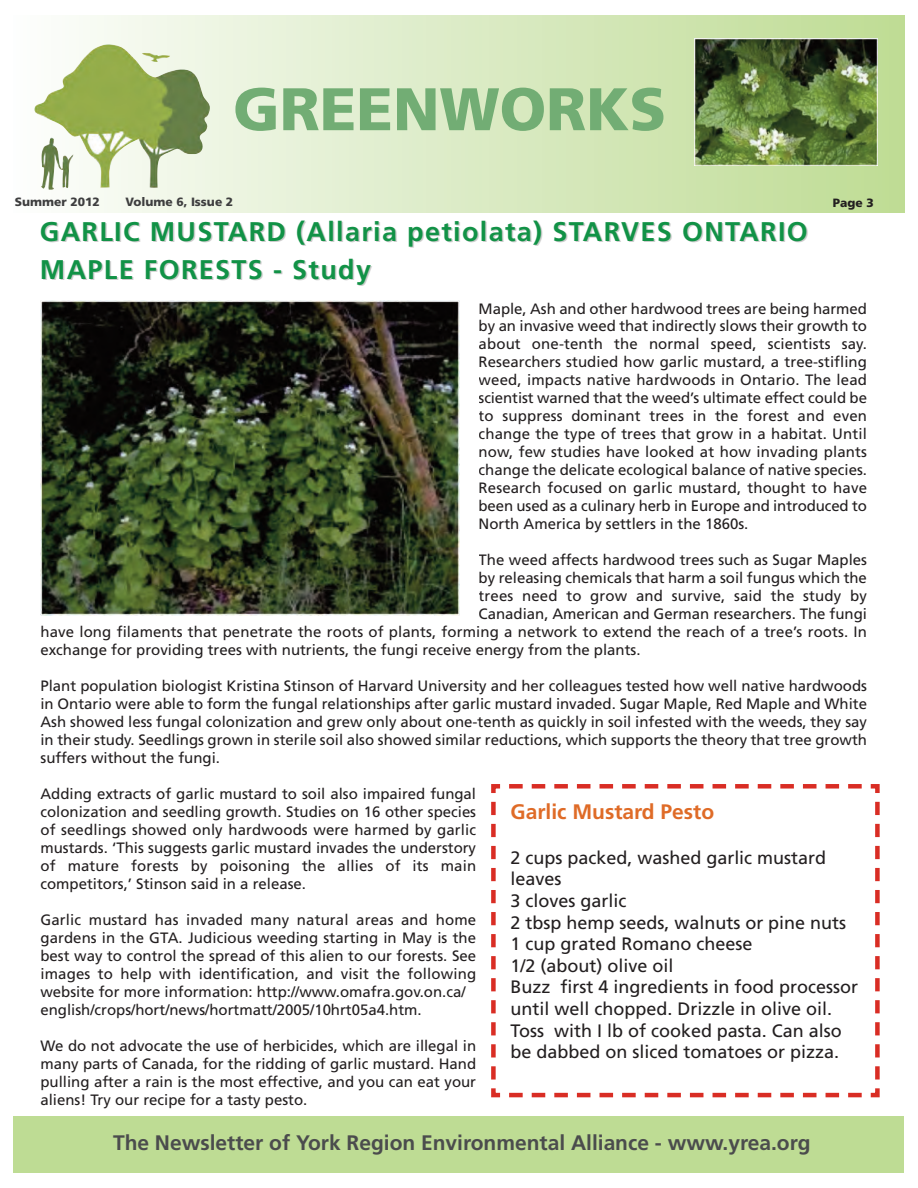
<style>
.page{position:relative;width:918px;height:1188px;background:#fff}
.page>*{position:absolute;margin:0;border:0;box-sizing:border-box;transform-origin:0 0}
.t1{font:900 60px "Frutiger";color:#72ad74}
.t2{font:700 27px/37.5px "Frutiger";letter-spacing:.05em;color:#119246}
.t3{font:700 21px "Frutiger";color:#4b4c4d}
.t4{font:700 21px "Frutiger";color:#df6b27}
.t5{font:18px/21.6px "Frutiger";color:#231f20}
.t6{font:15px/18px "Frutiger";color:#231f20;text-align:justify}
.t7{font:900 12px "Frutiger";color:#3e3e3f}
.t8{font:900 12px "Frutiger";color:#231f20}
</style>
<div class="page">
<div style="left:14px;top:16px;width:890px;height:196px;background:linear-gradient(to right,#fcfdfb,#bfdc95)"></div>
<img style="left:34px;top:44px;width:176px;height:146px">
<img style="left:694px;top:39px;width:184px;height:126px">
<div style="left:14px;top:1116px;width:890px;height:57px;background:#bedc94"></div>
<svg style="left:491px;top:784px;width:389px;height:314px"></svg>
<img style="left:40px;top:301px;width:419px;height:315px">
<h1 class="t1" style="left:233px;top:85px;width:435px">GREENWORKS</h1>
<p class="t7" style="left:15px;top:196px;width:86px">Summer 2012</p>
<p class="t7" style="left:125px;top:196px;width:109px">Volume 6, Issue 2</p>
<p class="t8" style="left:833px;top:198px;width:42px">Page 3</p>
<h2 class="t2" style="left:40px;top:215px;width:769px">GARLIC MUSTARD (Allaria petiolata) STARVES ONTARIO<br>MAPLE FORESTS - Study</h2>
<p class="t6" style="left:479px;top:300px;width:390px">Maple, Ash and other hardwood trees are being harmed by an invasive weed that indirectly slows their growth to about one-tenth the normal speed, scientists say.<br>Researchers studied how garlic mustard, a tree-stifling weed, impacts native hardwoods in Ontario. The lead scientist warned that the weed’s ultimate effect could be to suppress dominant trees in the forest and even change the type of trees that grow in a habitat. Until now, few studies have looked at how invading plants change the delicate ecological balance of native species.<br>Research focused on garlic mustard, thought to have been used as a culinary herb in Europe and introduced to North America by settlers in the 1860s.</p>
<p class="t6" style="left:479px;top:552px;width:390px">The weed affects hardwood trees such as Sugar Maples</p>
<p class="t6" style="left:479px;top:570px;width:390px">by releasing chemicals that harm a soil fungus which the</p>
<p class="t6" style="left:479px;top:588px;width:390px">trees need to grow and survive, said the study by</p>
<p class="t6" style="left:479px;top:606px;width:390px">Canadian, American and German researchers. The fungi</p>
<p class="t6" style="left:41px;top:624px;width:828px">have long filaments that penetrate the roots of plants, forming a network to extend the reach of a tree’s roots. In</p>
<p class="t6" style="left:41px;top:642px;width:602px">exchange for providing trees with nutrients, the fungi receive energy from the plants.</p>
<p class="t6" style="left:41px;top:678px;width:828px">Plant population biologist Kristina Stinson of Harvard University and her colleagues tested how well native hardwoods in Ontario were able to form the fungal relationships after garlic mustard invaded. Sugar Maple, Red Maple and White Ash showed less fungal colonization and grew only about one-tenth as quickly in soil infested with the weeds, they say in their study. Seedlings grown in sterile soil also showed similar reductions, which supports the theory that tree growth suffers without the fungi.</p>
<p class="t6" style="left:41px;top:786px;width:437px">Adding extracts of garlic mustard to soil also impaired fungal colonization and seedling growth. Studies on 16 other species of seedlings showed only hardwoods were harmed by garlic mustards. ‘This suggests garlic mustard invades the understory of mature forests by poisoning the allies of its main competitors,’ Stinson said in a release.</p>
<p class="t6" style="left:41px;top:912px;width:437px;text-align:left">Garlic mustard has invaded many natural areas and home gardens in the GTA. Judicious weeding starting in May is the best way to control the spread of this alien to our forests. See images to help with identification, and visit the following website for more information: http://www.omafra.gov.on.ca/ english/crops/hort/news/hortmatt/2005/10hrt05a4.htm.</p>
<p class="t6" style="left:41px;top:1038px;width:437px">We do not advocate the use of herbicides, which are illegal in many parts of Canada, for the ridding of garlic mustard. Hand pulling after a rain is the most effective, and you can eat your aliens! Try our recipe for a tasty pesto.</p>
<h3 class="t4" style="left:511px;top:804px;width:205px">Garlic Mustard Pesto</h3>
<p class="t5" style="left:511px;top:848px;width:349px">2 cups packed, washed garlic mustard leaves<br>3 cloves garlic<br>2 tbsp hemp seeds, walnuts or pine nuts<br>1 cup grated Romano cheese<br>1/2 (about) olive oil<br>Buzz first 4 ingredients in food processor until well chopped. Drizzle in olive oil.<br>Toss with I lb of cooked pasta. Can also be dabbed on sliced tomatoes or pizza.</p>
<h3 class="t3" style="left:113px;top:1134px;width:699px">The Newsletter of York Region Environmental Alliance - www.yrea.org</h3>
</div>
